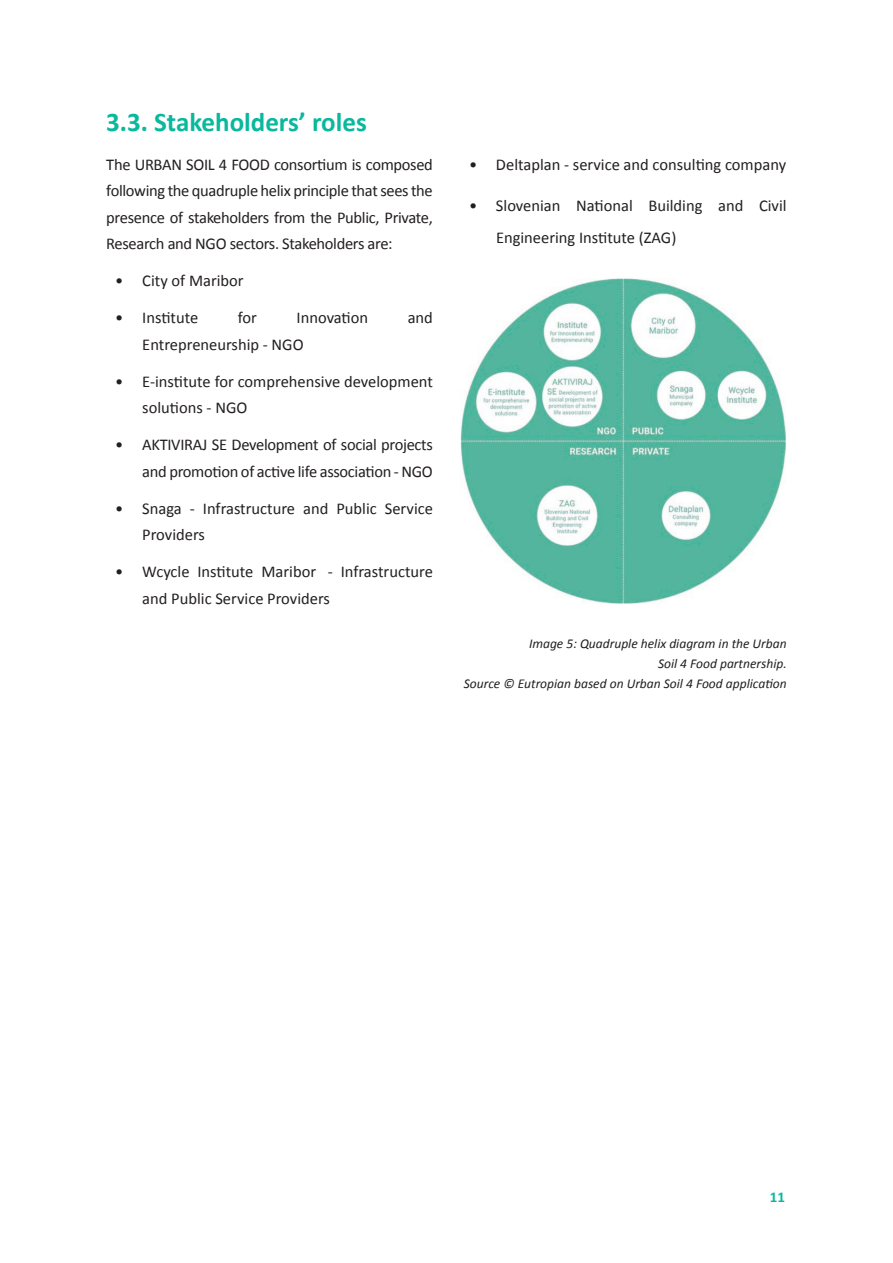
<style>
.page{position:relative;width:893px;height:1263px;background:#fff}
.page>*{position:absolute;margin:0;border:0;box-sizing:border-box;transform-origin:0 0}
.H2_2Column{font:700 27px "Calibri";color:#09b89d}
.BL{font:16.5px/26.5px "Calibri";color:#231f20}
.Para{font:16.5px/26.5px "Calibri";letter-spacing:-.02em;color:#231f20;text-align:justify}
.BL-2{font:16.5px/26.5px "Calibri";letter-spacing:-.02em;color:#231f20;text-align:right}
.t1{font:700 15px "Calibri";color:#09b89d}
.t2{font:italic 13.5px/20.2px "Calibri";color:#231f20;text-align:right}
</style>
<div class="page">
<img style="left:460px;top:279px;width:326px;height:325px">
<p class="H2_2Column" style="left:106px;top:105px;width:262px">3.3. Stakeholders’ roles</p>
<p class="Para" style="left:106px;top:151px;width:328px">The URBAN SOIL 4 FOOD consortium is composed following the quadruple helix principle that sees the presence of stakeholders from the Public, Private, Research and NGO sectors. Stakeholders are:</p>
<p class="BL" style="left:115px;top:268px;width:130px">• City of Maribor</p>
<p class="BL" style="left:115px;top:305px;width:85px">• Institute</p>
<p class="BL" style="left:238px;top:305px;width:21px">for</p>
<p class="BL" style="left:297px;top:305px;width:73px">Innovation</p>
<p class="BL" style="left:408px;top:305px;width:27px">and</p>
<p class="BL" style="left:142px;top:331px;width:163px">Entrepreneurship - NGO</p>
<p class="BL" style="left:142px;top:368px;width:292px;text-indent:-27px">• E-institute for comprehensive development solutions - NGO</p>
<p class="BL-2" style="left:115px;top:432px;width:319px">• AKTIVIRAJ SE Development of social projects and promotion of active life association - NGO</p>
<p class="BL" style="left:142px;top:495px;width:292px;text-indent:-27px">• Snaga - Infrastructure and Public Service<br>Providers</p>
<p class="BL" style="left:142px;top:559px;width:292px;text-indent:-27px">• Wcycle Institute Maribor - Infrastructure and Public Service Providers</p>
<p class="BL" style="left:469px;top:151px;width:319px">• Deltaplan - service and consulting company</p>
<p class="BL" style="left:496px;top:190px;width:292px;line-height:31.2px;text-indent:-27px">• Slovenian National Building and Civil<br>Engineering Institute (ZAG)</p>
<p class="t2" style="left:529px;top:632px;width:259px">Image 5: Quadruple helix diagram in the Urban<br>Soil 4 Food partnership.</p>
<p class="t2" style="left:464px;top:673px;width:324px">Source © Eutropian based on Urban Soil 4 Food application</p>
<p class="t1" style="left:770px;top:1187px;width:17px">11</p>
</div>
